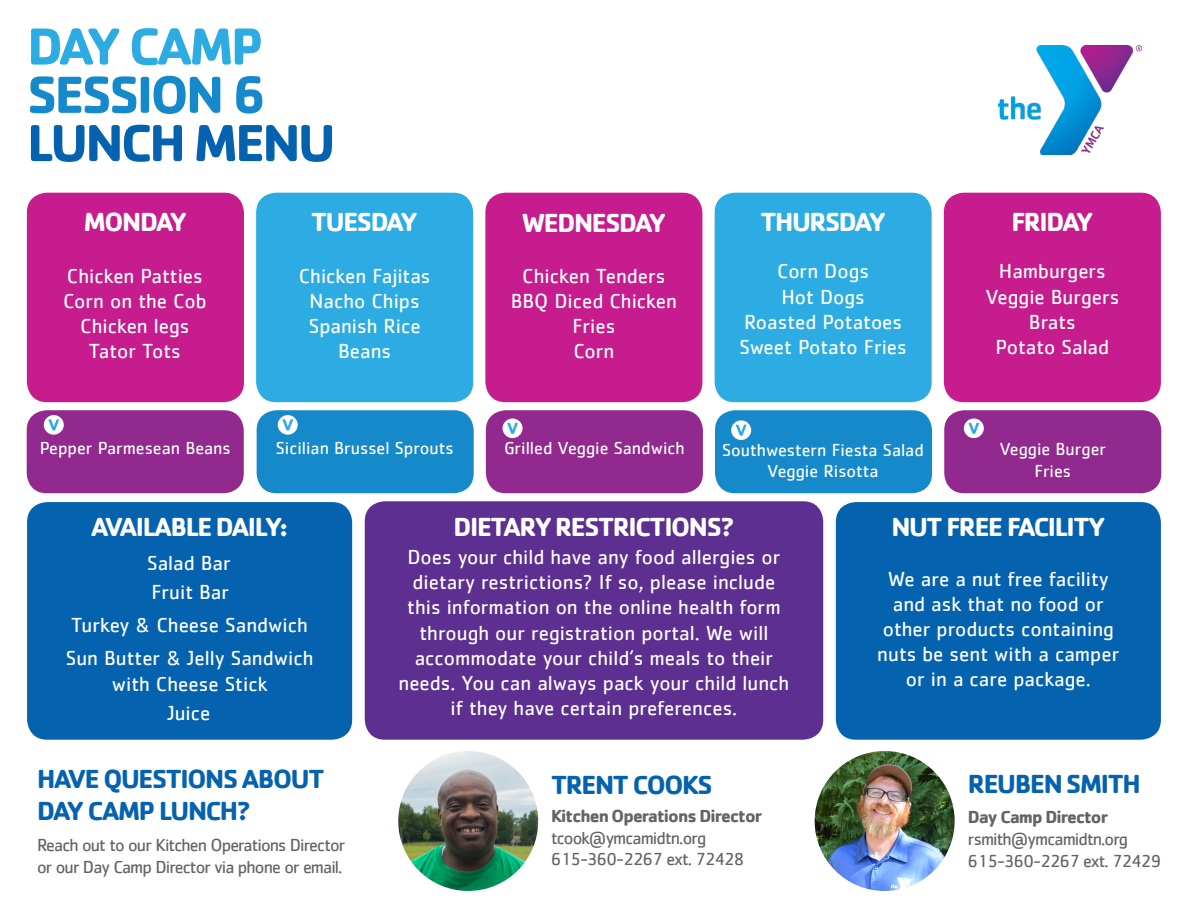
<style>
.page{position:relative;width:1188px;height:918px;background:#fff}
.page>*{position:absolute;margin:0;border:0;box-sizing:border-box;transform-origin:0 0}
.t1{font:700 54px "Cachet";letter-spacing:-.05em;color:#0562af}
.t2{font:700 54px "Cachet";letter-spacing:-.05em;color:#1689ca}
.t3{font:700 54px "Cachet";letter-spacing:-.05em;color:#2cace2}
.t4{font:700 27px "Cachet";letter-spacing:-.05em;color:#fff}
.t5{font:700 27px/32.4px "Cachet";letter-spacing:-.05em;color:#0562af}
.t6{font:21px/25.2px "Cachet";color:#fff;text-align:center}
.t7{font:18px/21.6px "Cachet";letter-spacing:-.05em;color:#636466}
.t8{font:18px/21.6px "Cachet";color:#fff;text-align:center}
.t9{font:700 18px "Cachet";letter-spacing:-.05em;color:#636466}
</style>
<div class="page">
<div style="left:365px;top:501px;width:458px;height:239px;background:#5c2f90;border-radius:20px"></div>
<div style="left:836px;top:502px;width:325px;height:238px;background:#0562af;border-radius:20px"></div>
<img style="left:998px;top:46px;width:143px;height:109px">
<div style="left:27px;top:193px;width:217px;height:209px;background:#c61c8e;border-radius:20px"></div>
<div style="left:256px;top:193px;width:217px;height:209px;background:#2cace2;border-radius:20px"></div>
<div style="left:485px;top:193px;width:217px;height:209px;background:#c61c8e;border-radius:20px"></div>
<div style="left:715px;top:193px;width:217px;height:209px;background:#2cace2;border-radius:20px"></div>
<div style="left:944px;top:193px;width:217px;height:209px;background:#c61c8e;border-radius:20px"></div>
<img style="left:398px;top:751px;width:140px;height:140px;border-radius:70px">
<img style="left:815px;top:751px;width:140px;height:140px;border-radius:70px">
<div style="left:27px;top:502px;width:325px;height:238px;background:#0562af;border-radius:20px"></div>
<div style="left:27px;top:410px;width:217px;height:83px;background:#92298e;border-radius:20px"></div>
<div style="left:257px;top:410px;width:217px;height:83px;background:#1689ca;border-radius:20px"></div>
<div style="left:486px;top:410px;width:217px;height:83px;background:#92298e;border-radius:20px"></div>
<div style="left:715px;top:410px;width:217px;height:83px;background:#1689ca;border-radius:20px"></div>
<div style="left:944px;top:410px;width:217px;height:83px;background:#92298e;border-radius:20px"></div>
<div style="left:44px;top:415px;width:20px;height:20px;background:#fff;border-radius:50%"></div>
<svg style="left:49px;top:419px;width:10px;height:11px"></svg>
<div style="left:278px;top:415px;width:20px;height:20px;background:#fff;border-radius:50%"></div>
<svg style="left:283px;top:419px;width:10px;height:11px"></svg>
<div style="left:503px;top:418px;width:20px;height:20px;background:#fff;border-radius:50%"></div>
<svg style="left:507px;top:423px;width:11px;height:11px"></svg>
<div style="left:731px;top:420px;width:20px;height:20px;background:#fff;border-radius:50%"></div>
<svg style="left:736px;top:425px;width:10px;height:11px"></svg>
<div style="left:964px;top:418px;width:20px;height:20px;background:#fff;border-radius:50%"></div>
<svg style="left:969px;top:423px;width:10px;height:11px"></svg>
<h1 class="t3" style="left:27px;top:11px;width:238px">DAY CAMP</h1>
<h1 class="t2" style="left:27px;top:60px;width:241px">SESSION 6</h1>
<h1 class="t1" style="left:27px;top:108px;width:310px">LUNCH MENU</h1>
<p class="t4" style="left:84px;top:205px;width:105px">MONDAY</p>
<p class="t4" style="left:311px;top:204px;width:108px">TUESDAY</p>
<p class="t4" style="left:522px;top:205px;width:146px">WEDNESDAY</p>
<p class="t4" style="left:760px;top:205px;width:127px">THURSDAY</p>
<p class="t4" style="left:1011px;top:205px;width:84px">FRIDAY</p>
<p class="t6" style="left:63px;top:263px;width:145px">Chicken Patties<br>Corn on the Cob<br>Chicken legs<br>Tator Tots</p>
<p class="t6" style="left:299px;top:263px;width:133px">Chicken Fajitas<br>Nacho Chips<br>Spanish Rice<br>Beans</p>
<p class="t6" style="left:511px;top:263px;width:168px">Chicken Tenders<br>BBQ Diced Chicken<br>Fries<br>Corn</p>
<p class="t6" style="left:739px;top:258px;width:169px">Corn Dogs<br>Hot Dogs<br>Roasted Potatoes<br>Sweet Potato Fries</p>
<p class="t6" style="left:985px;top:258px;width:136px">Hamburgers<br>Veggie Burgers<br>Brats<br>Potato Salad</p>
<p class="t8" style="left:40px;top:437px;width:193px">Pepper Parmesean Beans</p>
<p class="t8" style="left:276px;top:437px;width:180px">Sicilian Brussel Sprouts</p>
<p class="t8" style="left:504px;top:437px;width:182px">Grilled Veggie Sandwich</p>
<p class="t8" style="left:722px;top:438px;width:203px">Southwestern Fiesta Salad<br>Veggie Risotta</p>
<p class="t8" style="left:999px;top:438px;width:108px">Veggie Burger<br>Fries</p>
<p class="t4" style="left:91px;top:509px;width:198px">AVAILABLE DAILY:</p>
<p class="t6" style="left:147px;top:548px;width:85px;line-height:29.1px;text-align:left">Salad Bar<br>Fruit Bar</p>
<p class="t6" style="left:66px;top:608px;width:249px;line-height:33.5px;text-align:left">Turkey &amp; Cheese Sandwich<br>Sun Butter &amp; Jelly Sandwich</p>
<p class="t6" style="left:112px;top:669px;width:157px;line-height:28.8px">with Cheese Stick<br>Juice</p>
<p class="t5" style="left:37px;top:762px;width:289px">HAVE QUESTIONS ABOUT<br>DAY CAMP LUNCH?</p>
<p class="t7" style="left:37px;top:834px;width:310px">Reach out to our Kitchen Operations Director or our Day Camp Director via phone or email.</p>
<p class="t4" style="left:454px;top:509px;width:282px">DIETARY RESTRICTIONS?</p>
<p class="t4" style="left:891px;top:510px;width:216px">NUT FREE FACILITY</p>
<p class="t6" style="left:877px;top:566px;width:244px">We are a nut free facility and ask that no food or other products containing nuts be sent with a camper or in a care package.</p>
<p class="t6" style="left:399px;top:544px;width:392px">Does your child have any food allergies or dietary restrictions? If so, please include this information on the online health form through our registration portal. We will accommodate your child’s meals to their needs. You can always pack your child lunch if they have certain preferences.</p>
<p class="t5" style="left:551px;top:768px;width:163px">TRENT COOKS</p>
<p class="t9" style="left:551px;top:804px;width:213px">Kitchen Operations Director</p>
<p class="t7" style="left:551px;top:827px;width:195px">tcook@ymcamidtn.org<br>615-360-2267 ext. 72428</p>
<p class="t5" style="left:968px;top:767px;width:174px">REUBEN SMITH</p>
<p class="t9" style="left:968px;top:806px;width:142px">Day Camp Director</p>
<p class="t7" style="left:968px;top:828px;width:194px">rsmith@ymcamidtn.org<br>615-360-2267 ext. 72429</p>
</div>
